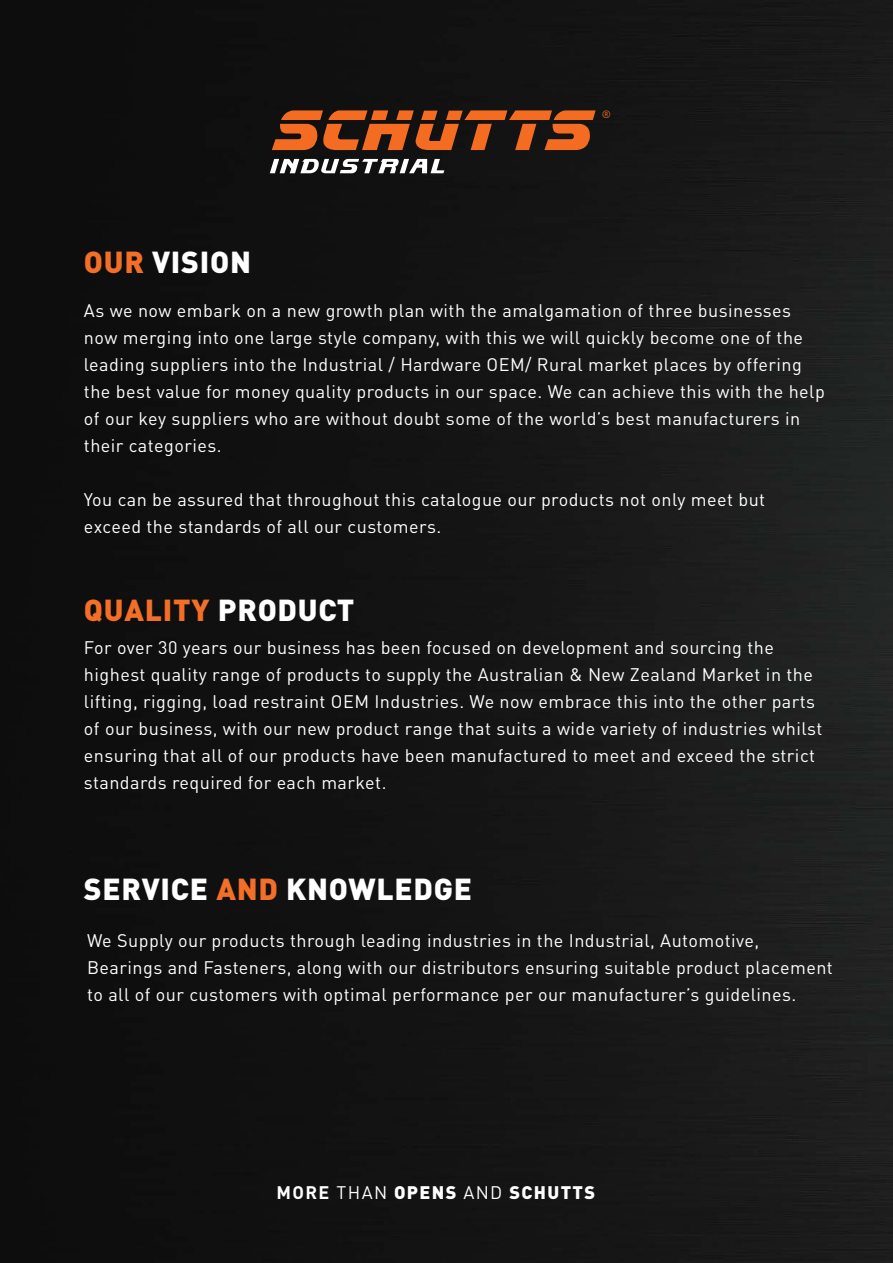
<style>
.page{position:relative;width:893px;height:1263px;background:#fff}
.page>*{position:absolute;margin:0;border:0;box-sizing:border-box;transform-origin:0 0}
.t1{font:900 30px "DIN Pro";letter-spacing:.025em;color:#fff}
.t2{font:900 30px "DIN Pro";letter-spacing:.025em;color:#f36e26}
.t3{font:18px/27px "DIN Pro";letter-spacing:.025em;color:#fff}
.t4{font:900 18px "DIN Pro";letter-spacing:.075em;color:#fff}
.Schutties_Table_Content{font:10.5px "DIN Pro";color:#f36c21}
.s1{color:#f36e26}
.s2{color:#fff}
.s3{font-weight:700}
.s4{font-weight:400}
</style>
<div class="page">
<img style="left:0;top:0;width:893px;height:1263px">
<svg style="left:270px;top:159px;width:174px;height:14px"></svg>
<svg style="left:272px;top:110px;width:324px;height:40px;background:#8a4219"></svg>
<p class="t1" style="left:84px;top:242px;width:169px"><span class="s1">OUR</span> VISION</p>
<p class="Schutties_Table_Content" style="left:602px;top:108px;width:11px">®</p>
<p class="t3" style="left:84px;top:297px;width:742px">As we now embark on a new growth plan with the amalgamation of three businesses now merging into one large style company, with this we will quickly become one of the leading suppliers into the Industrial / Hardware OEM/ Rural market places by offering the best value for money quality products in our space. We can achieve this with the help of our key suppliers who are without doubt some of the world’s best manufacturers in their categories.</p>
<p class="t3" style="left:84px;top:486px;width:683px">You can be assured that throughout this catalogue our products not only meet but</p>
<p class="t3" style="left:84px;top:513px;width:359px">exceed the standards of all our customers.</p>
<p class="t2" style="left:84px;top:589px;width:272px">QUALITY <span class="s2">PRODUCT</span></p>
<p class="t3" style="left:84px;top:633px;width:740px">For over 30 years our business has been focused on development and sourcing the highest quality range of products to supply the Australian &amp; New Zealand Market in the lifting, rigging, load restraint OEM Industries. We now embrace this into the other parts of our business, with our new product range that suits a wide variety of industries whilst ensuring that all of our products have been manufactured to meet and exceed the strict standards required for each market.</p>
<p class="t1" style="left:84px;top:869px;width:390px">SERVICE <span class="s1">AND</span> KNOWLEDGE</p>
<p class="t3" style="left:87px;top:926px;width:674px">We Supply our products through leading industries in the Industrial, Automotive,</p>
<p class="t3" style="left:87px;top:953px;width:747px">Bearings and Fasteners, along with our distributors ensuring suitable product placement to all of our customers with optimal performance per our manufacturer’s guidelines.</p>
<p class="t4" style="left:277px;top:1180px;width:320px"><span class="s3">MORE</span> <span class="s4">THAN</span> OPENS <span class="s4">AND</span> SCHUTTS</p>
</div>
